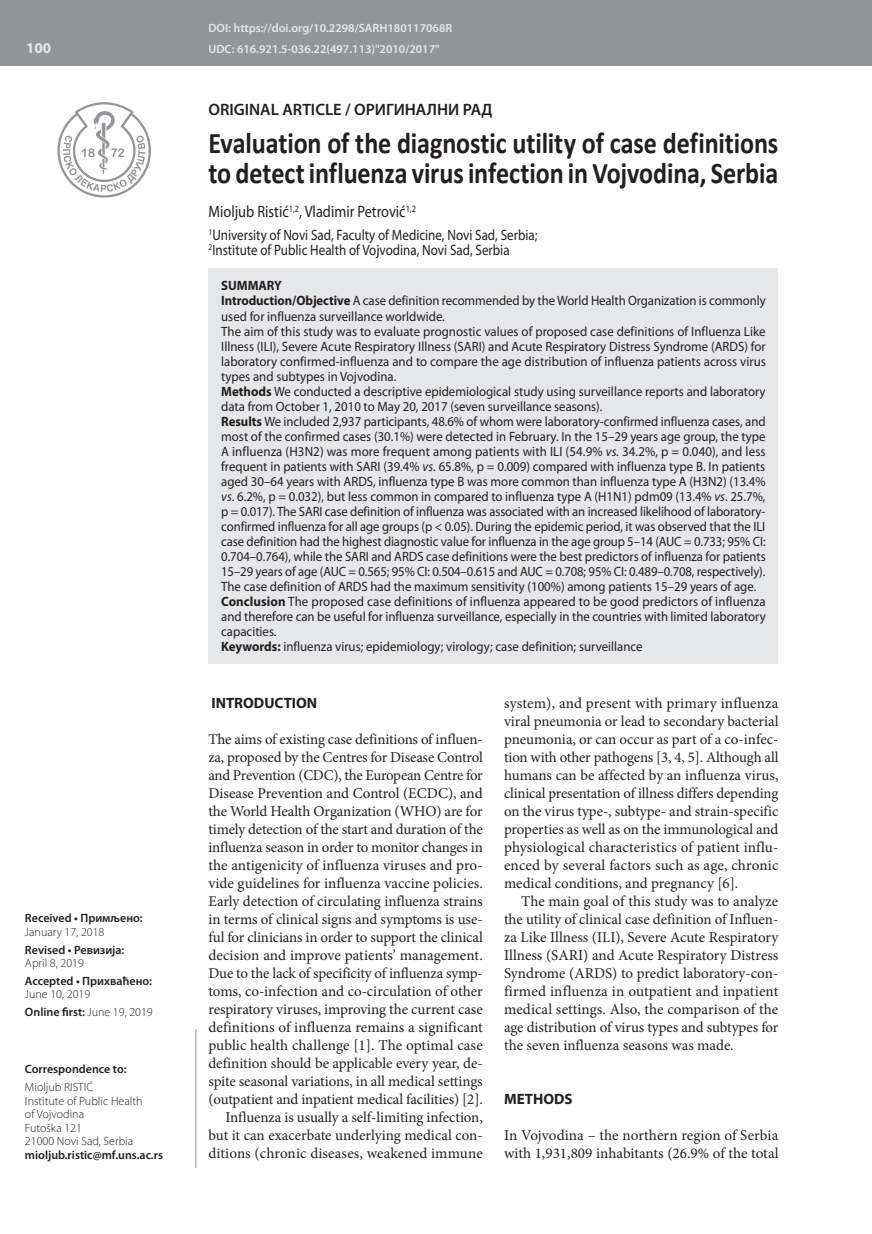
<style>
.page{position:relative;width:872px;height:1234px;background:#fff}
.page>*{position:absolute;margin:0;border:0;box-sizing:border-box;transform-origin:0 0}
.t1{font:700 30px/30px "Calibri";letter-spacing:-.005em;color:#231f20;scale:.87 1}
.t2{font:16.5px "Myriad Pro";color:#231f20;scale:.87 1}
.t3{font:600 16.5px "Myriad Pro";color:#231f20}
.t4{font:15px/18px "Minion Pro";letter-spacing:-.005em;color:#231f20;text-align:justify}
.t5{font:15px/15.8px "Myriad Pro";color:#231f20;scale:.87 1}
.t6{font:700 15px "Myriad Pro";color:#231f20}
.t7{font:700 15px "Myriad Pro";color:#e6e7e9}
.t8{font:13.5px/15px "Myriad Pro";color:#231f20;scale:.94 1}
.t9{font:300 12px/13.5px "Myriad Pro";color:#231f20}
.t10{font:600 12px "Myriad Pro";color:#231f20}
.t11{font:600 12px/21.3px "Myriad Pro";color:#e6e7e9}
.s1{font-weight:600}
.s2{font-weight:700}
.s3{font-style:italic}
</style>
<div class="page">
<div style="left:0;top:0;width:872px;height:66px;background:#939598"></div>
<hr style="left:196px;top:1028px;width:1px;height:139px;background:#939598">
<svg style="left:57px;top:102px;width:94px;height:95px"></svg>
<div style="left:208px;top:267px;width:570px;height:396px;background:#e6e7e9"></div>
<p class="t7" style="left:26px;top:38px;width:26px">100</p>
<p class="t10" style="left:25px;top:910px;width:119px">Received • Примљено:</p>
<p class="t9" style="left:25px;top:924px;width:81px">January 17, 2018</p>
<p class="t10" style="left:25px;top:941px;width:101px">Revised • Ревизија:</p>
<p class="t9" style="left:25px;top:956px;width:60px">April 8, 2019</p>
<p class="t10" style="left:25px;top:972px;width:129px">Accepted • Прихваћено:</p>
<p class="t9" style="left:25px;top:985px;width:129px;line-height:17.7px">June 10, 2019<br><span class="s1">Online first:</span> June 19, 2019</p>
<p class="t10" style="left:25px;top:1061px;width:103px">Correspondence to:</p>
<p class="t9" style="left:25px;top:1080px;width:119px">Mioljub RISTIĆ<br>Institute of Public Health of Vojvodina<br>Futoška 121<br>21000 Novi Sad, Serbia</p>
<p class="t10" style="left:25px;top:1146px;width:140px">mioljub.ristic@mf.uns.ac.rs</p>
<p class="t11" style="left:208px;top:17px;width:245px">DOI: https://doi.org/10.2298/SARH180117068R<br>UDC: 616.921.5-036.22(497.113)"2010/2017"</p>
<p class="t3" style="left:208px;top:98px;width:286px">ORIGINAL ARTICLE / ОРИГИНАЛНИ РАД</p>
<h1 class="t1" style="left:208px;top:128px;width:656px">Evaluation of the diagnostic utility of case definitions to detect influenza virus infection in Vojvodina, Serbia</h1>
<p class="t2" style="left:208px;top:202px;width:240px">Mioljub Ristić<sup>1,2</sup>, Vladimir Petrović<sup>1,2</sup></p>
<p class="t5" style="left:208px;top:226px;width:380px"><sup>1</sup>University of Novi Sad, Faculty of Medicine, Novi Sad, Serbia;<br><sup>2</sup>Institute of Public Health of Vojvodina, Novi Sad, Serbia</p>
<p class="t8" style="left:221px;top:278px;width:581px"><span class="s2">SUMMARY<br>Introduction/Objective</span> A case definition recommended by the World Health Organization is commonly used for influenza surveillance worldwide.<br>The aim of this study was to evaluate prognostic values of proposed case definitions of Influenza Like Illness (ILI), Severe Acute Respiratory Illness (SARI) and Acute Respiratory Distress Syndrome (ARDS) for laboratory confirmed-influenza and to compare the age distribution of influenza patients across virus types and subtypes in Vojvodina.<br><span class="s2">Methods</span> We conducted a descriptive epidemiological study using surveillance reports and laboratory data from October 1, 2010 to May 20, 2017 (seven surveillance seasons).<br><span class="s2">Results</span> We included 2,937 participants, 48.6% of whom were laboratory-confirmed influenza cases, and most of the confirmed cases (30.1%) were detected in February. In the 15–29 years age group, the type A influenza (H3N2) was more frequent among patients with ILI (54.9% <span class="s3">vs.</span> 34.2%, p = 0.040), and less frequent in patients with SARI (39.4% <span class="s3">vs</span>. 65.8%, p = 0.009) compared with influenza type B. In patients aged 30–64 years with ARDS, influenza type B was more common than influenza type A (H3N2) (13.4% <span class="s3">vs</span>. 6.2%, p = 0.032), but less common in compared to influenza type A (H1N1) pdm09 (13.4% <span class="s3">vs</span>. 25.7%, p = 0.017). The SARI case definition of influenza was associated with an increased likelihood of laboratory&shy;confirmed influenza for all age groups (p &lt; 0.05). During the epidemic period, it was observed that the ILI case definition had the highest diagnostic value for influenza in the age group 5–14 (AUC = 0.733; 95% CI:<br>0.704–0.764), while the SARI and ARDS case definitions were the best predictors of influenza for patients 15–29 years of age (AUC = 0.565; 95% CI: 0.504–0.615 and AUC = 0.708; 95% CI: 0.489–0.708, respectively).<br>The case definition of ARDS had the maximum sensitivity (100%) among patients 15–29 years of age.<br><span class="s2">Conclusion</span> The proposed case definitions of influenza appeared to be good predictors of influenza and therefore can be useful for influenza surveillance, especially in the countries with limited laboratory capacities.<br><span class="s2">Keywords:</span> influenza virus; epidemiology; virology; case definition; surveillance</p>
<p class="t6" style="left:211px;top:693px;width:107px">INTRODUCTION</p>
<p class="t4" style="left:208px;top:730px;width:276px;text-align:right">The aims of existing case definitions of influen&shy;za, proposed by the Centres for Disease Control and Prevention (CDC), the European Centre for Disease Prevention and Control (ECDC), and the World Health Organization (WHO) are for timely detection of the start and duration of the influenza season in order to monitor changes in the antigenicity of influenza viruses and pro&shy;vide guidelines for influenza vaccine policies.<br>Early detection of circulating influenza strains in terms of clinical signs and symptoms is use&shy;ful for clinicians in order to support the clinical decision and improve patients’ management.<br>Due to the lack of specificity of influenza symp&shy;toms, co-infection and co-circulation of other respiratory viruses, improving the current case definitions of influenza remains a significant public health challenge [1]. The optimal case definition should be applicable every year, de&shy;spite seasonal variations, in all medical settings (outpatient and inpatient medical facilities) [2].<br>Influenza is usually a self-limiting infection, but it can exacerbate underlying medical con&shy;ditions (chronic diseases, weakened immune</p>
<p class="t4" style="left:504px;top:694px;width:276px">system), and present with primary influenza viral pneumonia or lead to secondary bacterial pneumonia, or can occur as part of a co-infec&shy;tion with other pathogens [3, 4, 5]. Although all humans can be affected by an influenza virus, clinical presentation of illness differs depending on the virus type-, subtype- and strain-specific properties as well as on the immunological and physiological characteristics of patient influ&shy;enced by several factors such as age, chronic medical conditions, and pregnancy [6].</p>
<p class="t4" style="left:504px;top:892px;width:276px;text-indent:17px">The main goal of this study was to analyze the utility of clinical case definition of Influen&shy;za Like Illness (ILI), Severe Acute Respiratory Illness (SARI) and Acute Respiratory Distress Syndrome (ARDS) to predict laboratory-con&shy;firmed influenza in outpatient and inpatient medical settings. Also, the comparison of the age distribution of virus types and subtypes for the seven influenza seasons was made.</p>
<p class="t6" style="left:504px;top:1089px;width:70px">METHODS</p>
<p class="t4" style="left:504px;top:1126px;width:276px">In Vojvodina – the northern region of Serbia with 1,931,809 inhabitants (26.9% of the total</p>
</div>
